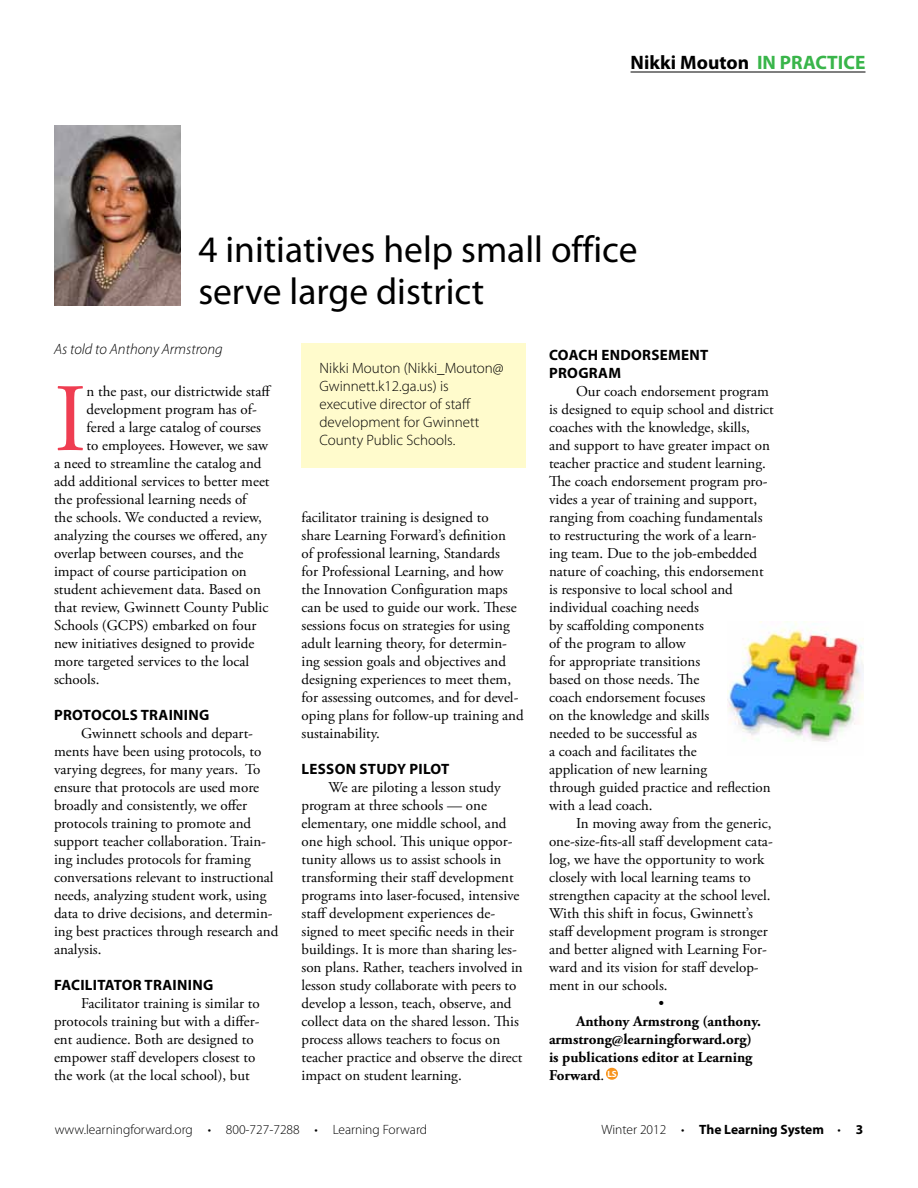
<style>
.page{position:relative;width:918px;height:1188px;background:#fff}
.page>*{position:absolute;margin:0;border:0;box-sizing:border-box;transform-origin:0 0}
.t1{font:96.45px "Adobe Garamond Pro";color:#ef3d51}
.t2{font:37.5px/42px "Myriad Pro";color:#000}
.t3{font:700 19.5px "Myriad Pro";color:#000}
.t4{font:15px/18px "Adobe Garamond Pro";color:#000}
.t5{font:300 15px/18px "Myriad Pro";color:#000}
.t6{font:700 15px/18px "Adobe Garamond Pro";color:#000}
.t7{font:700 15px/18px "Myriad Pro";letter-spacing:.02em;color:#000}
.t8{font:italic 300 15px "Myriad Pro";color:#000}
.t9{font:300 13.5px "Myriad Pro";color:#000}
.t10{font:700 13.5px "Myriad Pro";color:#000}
.s1{color:#39b54a}
.s2{font-weight:400}
.s3{font-weight:300}
</style>
<div class="page">
<img style="left:727px;top:621px;width:137px;height:121px">
<div style="left:606px;top:1068px;width:12px;height:12px;background:#f7941e;border-radius:50%"></div>
<hr style="left:631px;top:72px;width:235px;height:1px;background:#000">
<img style="left:54px;top:126px;width:126px;height:180px">
<div style="left:302px;top:344px;width:224px;height:124px;background:#fffbcc"></div>
<h3 class="t3" style="left:631px;top:49px;width:161px">NIKKI MOUTON <span class="s1">IN PRACTICE</span></h3>
<h2 class="t2" style="left:198px;top:228px;width:441px">4 initiatives help small office serve large district</h2>
<p class="t8" style="left:54px;top:340px;width:170px">As told to Anthony Armstrong</p>
<h1 class="t1" style="left:54px;top:362px;width:34px">I</h1>
<p class="t4" style="left:87px;top:383px;width:186px">n the past, our districtwide staff</p>
<p class="t4" style="left:87px;top:401px;width:172px">development program has of-</p>
<p class="t4" style="left:87px;top:419px;width:176px">fered a large catalog of courses</p>
<p class="t4" style="left:87px;top:437px;width:183px">to employees. However, we saw</p>
<p class="t4" style="left:54px;top:455px;width:209px">a need to streamline the catalog and</p>
<p class="t4" style="left:54px;top:473px;width:217px">add additional services to better meet</p>
<p class="t4" style="left:54px;top:491px;width:194px">the professional learning needs of</p>
<p class="t4" style="left:54px;top:509px;width:209px">the schools. We conducted a review,</p>
<p class="t4" style="left:54px;top:527px;width:214px">analyzing the courses we offered, any</p>
<p class="t4" style="left:54px;top:545px;width:191px">overlap between courses, and the</p>
<p class="t4" style="left:54px;top:563px;width:194px">impact of course participation on</p>
<p class="t4" style="left:54px;top:581px;width:208px">student achievement data. Based on</p>
<p class="t4" style="left:54px;top:599px;width:216px">that review, Gwinnett County Public</p>
<p class="t4" style="left:54px;top:617px;width:204px">Schools (GCPS) embarked on four</p>
<p class="t4" style="left:54px;top:635px;width:202px">new initiatives designed to provide</p>
<p class="t4" style="left:54px;top:653px;width:197px">more targeted services to the local</p>
<p class="t4" style="left:54px;top:671px;width:47px">schools.</p>
<p class="t7" style="left:54px;top:705px;width:157px">PROTOCOLS TRAINING</p>
<p class="t4" style="left:54px;top:725px;width:226px;text-indent:27px">Gwinnett schools and depart&shy;ments have been using protocols, to varying degrees, for many years. To ensure that protocols are used more broadly and consistently, we offer protocols training to promote and support teacher collaboration. Train&shy;ing includes protocols for framing conversations relevant to instructional needs, analyzing student work, using data to drive decisions, and determin&shy;ing best practices through research and analysis.</p>
<p class="t7" style="left:54px;top:975px;width:161px">FACILITATOR TRAINING</p>
<p class="t4" style="left:54px;top:995px;width:207px;text-indent:27px">Facilitator training is similar to protocols training but with a differ&shy;ent audience. Both are designed to empower staff developers closest to the work (at the local school), but</p>
<p class="t5" style="left:320px;top:359px;width:186px">Nikki Mouton (Nikki_Mouton@<br>Gwinnett.k12.ga.us) is executive director of staff development for Gwinnett<br>County Public Schools.</p>
<p class="t4" style="left:302px;top:509px;width:224px">facilitator training is designed to<br>share Learning Forward’s definition<br>of professional learning, Standards<br>for Professional Learning, and how the Innovation Configuration maps can be used to guide our work. These sessions focus on strategies for using adult learning theory, for determin&shy;ing session goals and objectives and designing experiences to meet them, for assessing outcomes, and for devel&shy;oping plans for follow-up training and sustainability.</p>
<p class="t7" style="left:302px;top:759px;width:149px">LESSON STUDY PILOT</p>
<p class="t4" style="left:302px;top:779px;width:223px;text-indent:27px">We are piloting a lesson study program at three schools — one elementary, one middle school, and one high school. This unique oppor&shy;tunity allows us to assist schools in transforming their staff development programs into laser-focused, intensive staff development experiences de&shy;signed to meet specific needs in their buildings. It is more than sharing les&shy;son plans. Rather, teachers involved in lesson study collaborate with peers to develop a lesson, teach, observe, and collect data on the shared lesson. This process allows teachers to focus on teacher practice and observe the direct impact on student learning.</p>
<p class="t7" style="left:549px;top:345px;width:161px">COACH ENDORSEMENT<br>PROGRAM</p>
<p class="t4" style="left:549px;top:383px;width:226px;text-indent:27px">Our coach endorsement program is designed to equip school and district coaches with the knowledge, skills, and support to have greater impact on teacher practice and student learning.<br>The coach endorsement program pro&shy;vides a year of training and support, ranging from coaching fundamentals to restructuring the work of a learn&shy;ing team. Due to the job-embedded nature of coaching, this endorsement is responsive to local school and individual coaching needs<br>by scaffolding components<br>of the program to allow<br>for appropriate transitions<br>based on those needs. The<br>coach endorsement focuses<br>on the knowledge and skills<br>needed to be successful as<br>a coach and facilitates the<br>application of new learning<br>through guided practice and reflection with a lead coach.</p>
<p class="t4" style="left:576px;top:815px;width:197px">In moving away from the generic,</p>
<p class="t4" style="left:549px;top:833px;width:225px">one-size-fits-all staff development cata-</p>
<p class="t4" style="left:549px;top:851px;width:217px">log, we have the opportunity to work</p>
<p class="t4" style="left:549px;top:869px;width:203px">closely with local learning teams to</p>
<p class="t4" style="left:549px;top:887px;width:223px">strengthen capacity at the school level.</p>
<p class="t4" style="left:549px;top:905px;width:205px">With this shift in focus, Gwinnett’s</p>
<p class="t4" style="left:549px;top:923px;width:220px">staff development program is stronger</p>
<p class="t4" style="left:549px;top:941px;width:219px">and better aligned with Learning For-</p>
<p class="t4" style="left:549px;top:959px;width:211px">ward and its vision for staff develop-</p>
<p class="t4" style="left:549px;top:977px;width:120px">ment in our schools.</p>
<p class="t4" style="left:659px;top:995px;width:7px">•</p>
<p class="t6" style="left:549px;top:1013px;width:214px;text-indent:27px">Anthony Armstrong (anthony. armstrong@learningforward.org) is publications editor at Learning<br>Forward<span class="s2">.</span> <sup>LS</sup></p>
<p class="t9" style="left:55px;top:1121px;width:374px">www.learningforward.org • 800-727-7288 • Learning Forward</p>
<p class="t10" style="left:601px;top:1121px;width:263px"><span class="s3">Winter 2012 •</span> THE LEARNING SYSTEM <span class="s3">•</span> 3</p>
</div>
